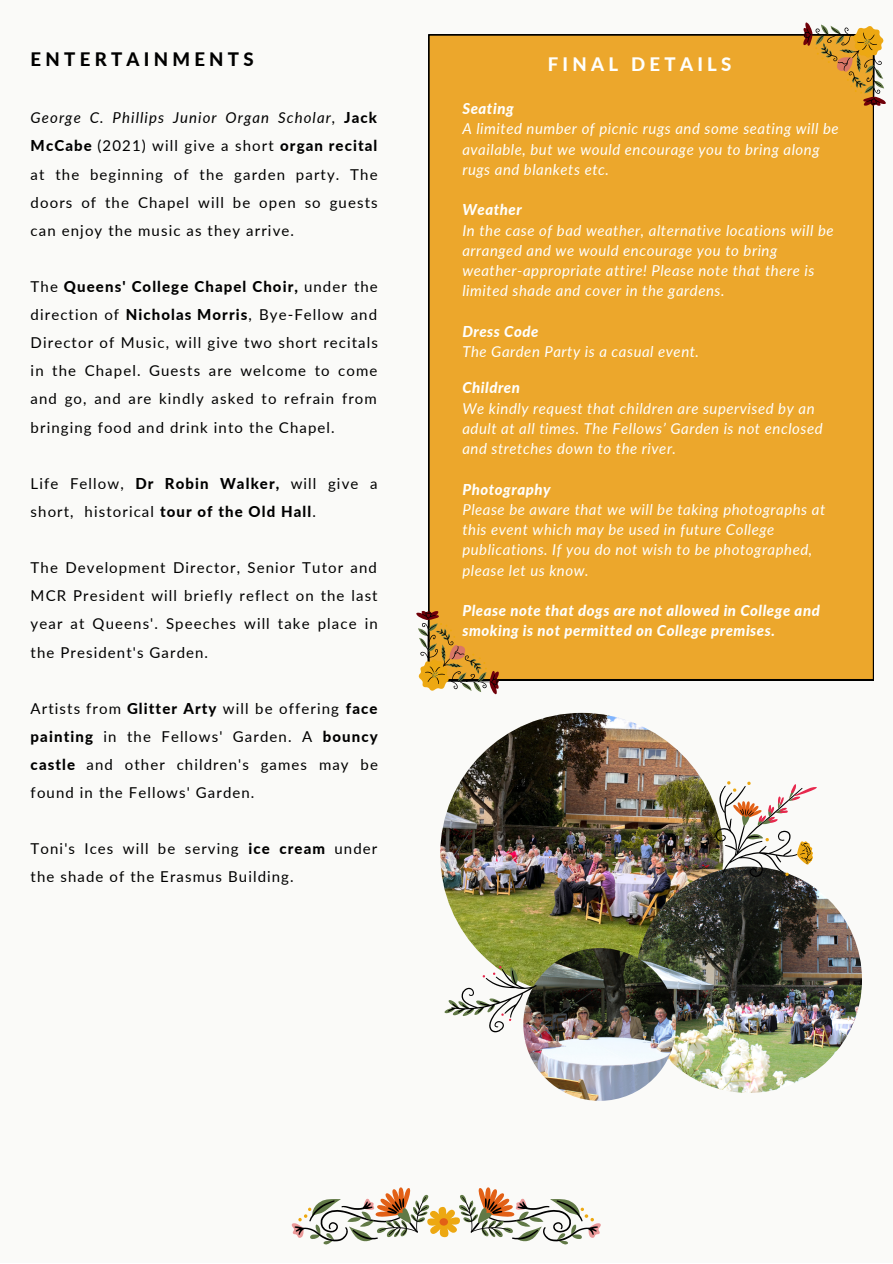
<style>
.page{position:relative;width:893px;height:1264px;background:#fff}
.page>*{position:absolute;margin:0;border:0;box-sizing:border-box;transform-origin:0 0}
.t1{font:800 18.6px "Lato";letter-spacing:.23em;color:#000}
.t2{font:800 18.6px "Lato";letter-spacing:.23em;color:#fffffd}
.t3{font:15px/28px "Lato";letter-spacing:.075em;color:#000;text-align:justify}
.t4{font:italic 15px/20.2px "Lato";letter-spacing:.035em;color:#fffffd}
.t5{font:italic 800 15px/20.2px "Lato";letter-spacing:.035em;color:#fffffd}
.s1{font-style:italic}
.s2{font-weight:800}
</style>
<div class="page">
<div style="left:0;top:0;width:892px;height:1262px;background:#fafaf8"></div>
<div style="left:428px;top:35px;width:445px;height:645px;background:#eca72c"></div>
<svg style="left:291px;top:1187px;width:310px;height:57px"></svg>
<div style="left:439px;top:1218px;width:9px;height:7px;background:#e26016;border-radius:50%"></div>
<svg style="left:416px;top:610px;width:83px;height:85px"></svg>
<svg style="left:802px;top:22px;width:84px;height:84px"></svg>
<img style="left:440px;top:713px;width:283px;height:282px;border-radius:50%">
<img style="left:635px;top:866px;width:226px;height:226px;border-radius:50%">
<img style="left:523px;top:948px;width:153px;height:152px;border-radius:50%">
<svg style="left:444px;top:948px;width:94px;height:100px"></svg>
<img style="left:685px;top:770px;width:134px;height:132px">
<p class="t1" style="left:31px;top:47px;width:224px">ENTERTAINMENTS</p>
<p class="t3" style="left:31px;top:103px;width:348px"><span class="s1">George C. Phillips Junior Organ Scholar,</span> <span class="s2">Jack McCabe</span> (2021) will give a short <span class="s2">organ recital </span>at the beginning of the garden party. The doors of the Chapel will be open so guests can enjoy the music as they arrive.</p>
<p class="t3" style="left:31px;top:272px;width:349px">The <span class="s2">Queens' College Chapel Choir,</span> under the direction of <span class="s2">Nicholas Morris</span>, Bye-Fellow and Director of Music, will give two short recitals in the Chapel. Guests are welcome to come and go, and are kindly asked to refrain from bringing food and drink into the Chapel.</p>
<p class="t3" style="left:31px;top:469px;width:348px">Life Fellow, <span class="s2">Dr Robin Walker,</span> will give a short, historical <span class="s2">tour of the Old Hall</span>.</p>
<p class="t3" style="left:31px;top:553px;width:348px">The Development Director, Senior Tutor and MCR President will briefly reflect on the last year at Queens'. Speeches will take place in the President's Garden.</p>
<p class="t3" style="left:31px;top:694px;width:349px">Artists from <span class="s2">Glitter Arty</span> will be offering <span class="s2">face painting</span> in the Fellows' Garden. A <span class="s2">bouncy castle</span> and other children's games may be found in the Fellows' Garden.</p>
<p class="t3" style="left:31px;top:834px;width:348px">Toni's Ices will be serving <span class="s2">ice cream</span> under the shade of the Erasmus Building.</p>
<p class="t2" style="left:547px;top:52px;width:185px">FINAL DETAILS</p>
<p class="t5" style="left:462px;top:98px;width:53px">Seating</p>
<p class="t4" style="left:462px;top:118px;width:378px">A limited number of picnic rugs and some seating will be available, but we would encourage you to bring along rugs and blankets etc.</p>
<p class="t5" style="left:462px;top:199px;width:61px">Weather</p>
<p class="t4" style="left:462px;top:220px;width:373px">In the case of bad weather, alternative locations will be arranged and we would encourage you to bring weather-appropriate attire! Please note that there is limited shade and cover in the gardens.</p>
<p class="t5" style="left:462px;top:321px;width:78px">Dress Code</p>
<p class="t4" style="left:462px;top:341px;width:238px">The Garden Party is a casual event.</p>
<p class="t5" style="left:462px;top:377px;width:59px">Children</p>
<p class="t4" style="left:462px;top:397px;width:362px">We kindly request that children are supervised by an adult at all times. The Fellows’ Garden is not enclosed and stretches down to the river.</p>
<p class="t5" style="left:462px;top:478px;width:90px">Photography</p>
<p class="t4" style="left:462px;top:499px;width:364px">Please be aware that we will be taking photographs at this event which may be used in future College publications. If you do not wish to be photographed, please let us know.</p>
<p class="t5" style="left:462px;top:600px;width:359px">Please note that dogs are not allowed in College and smoking is not permitted on College premises.</p>
</div>
